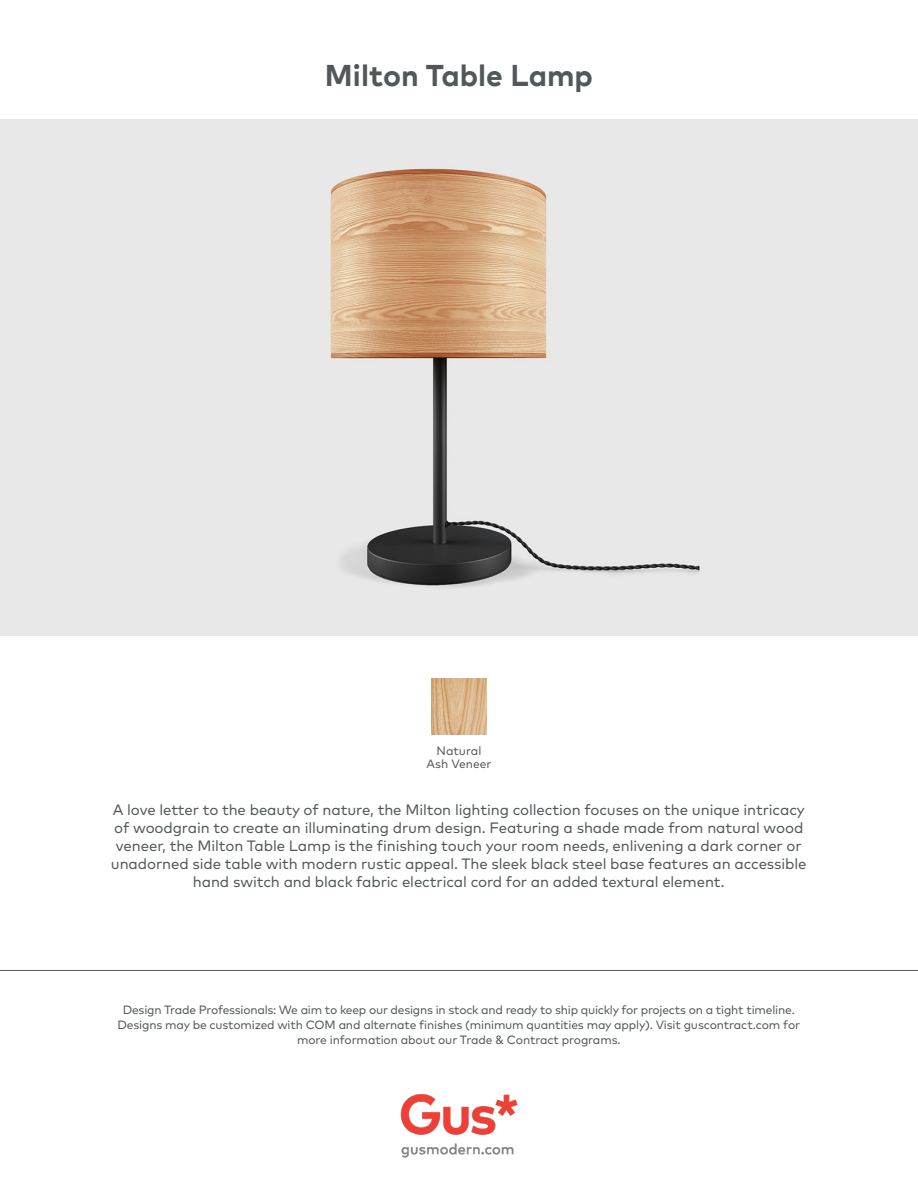
<style>
.page{position:relative;width:918px;height:1188px;background:#fff}
.page>*{position:absolute;margin:0;border:0;box-sizing:border-box;transform-origin:0 0}
.Product_Title{font:700 30px "Mark";color:#525759}
.Description{font:15px/18px "Mark Pro";letter-spacing:-.01em;color:#525759;text-align:center}
.t1{font:12px/15px "Mark Pro";letter-spacing:-.015em;color:#525759;text-align:center}
.t2{font:12px "Mark Pro";color:#545759}
</style>
<div class="page">
<img style="left:400px;top:1094px;width:118px;height:64px">
<img style="left:0;top:119px;width:918px;height:516px">
<hr style="left:0;top:970px;width:918px;height:1px;background:#545759">
<img style="left:431px;top:679px;width:56px;height:55px">
<p class="Product_Title" style="left:325px;top:56px;width:270px">Milton Table Lamp</p>
<p class="t2" style="left:437px;top:741px;width:46px">Natural</p>
<p class="t2" style="left:427px;top:755px;width:66px">Ash Veneer</p>
<p class="Description" style="left:111px;top:800px;width:697px">A love letter to the beauty of nature, the Milton lighting collection focuses on the unique intricacy of woodgrain to create an illuminating drum design. Featuring a shade made from natural wood veneer, the Milton Table Lamp is the finishing touch your room needs, enlivening a dark corner or unadorned side table with modern rustic appeal. The sleek black steel base features an accessible hand switch and black fabric electrical cord for an added textural element.</p>
<p class="t1" style="left:118px;top:1001px;width:684px">Design Trade Professionals: We aim to keep our designs in stock and ready to ship quickly for projects on a tight timeline.<br>Designs may be customized with COM and alternate finishes (minimum quantities may apply). Visit guscontract.com for more information about our Trade &amp; Contract programs.</p>
</div>
